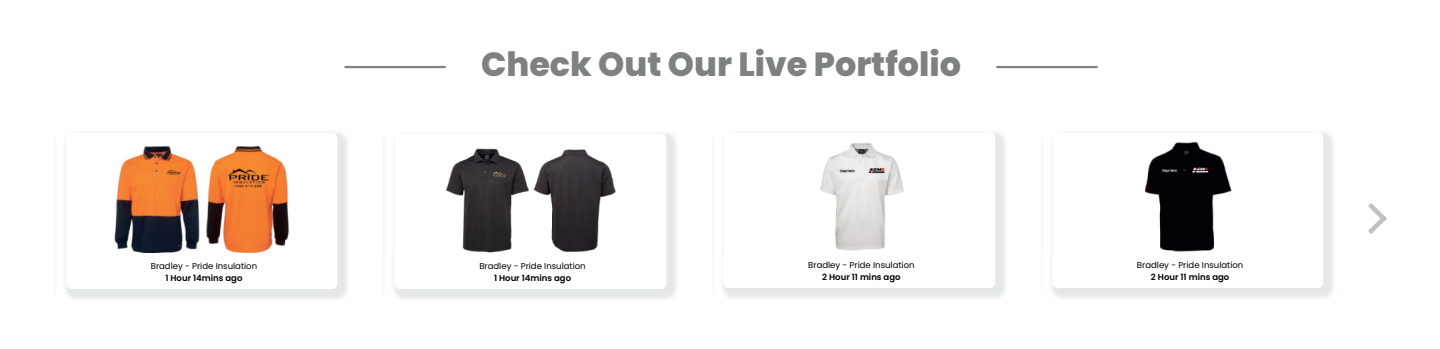
<style>
.page{position:relative;width:1440px;height:349px;background:#fff}
.page>*{position:absolute;margin:0;border:0;box-sizing:border-box;transform-origin:0 0}
.t1{font:800 33.38px "Poppins";color:#7e8182}
.t2{font:8.55px "Poppins";color:#000001}
.t3{font:600 8.55px "Poppins";color:#000001}
</style>
<div class="page">
<img style="left:76px;top:132px;width:271px;height:121px">
<img style="left:66px;top:253px;width:281px;height:46px">
<img style="left:110px;top:135px;width:179px;height:118px">
<div style="left:100px;top:253px;width:198px;height:33px;background:#fff"></div>
<img style="left:394px;top:133px;width:282px;height:120px">
<img style="left:394px;top:253px;width:282px;height:46px">
<div style="left:415px;top:137px;width:210px;height:151px;background:#fff"></div>
<img style="left:446px;top:148px;width:170px;height:105px">
<img style="left:712px;top:132px;width:293px;height:120px">
<img style="left:723px;top:252px;width:282px;height:46px">
<div style="left:759px;top:136px;width:213px;height:141px;background:#fff"></div>
<img style="left:820px;top:143px;width:84px;height:108px">
<img style="left:1041px;top:132px;width:292px;height:120px">
<img style="left:1052px;top:252px;width:281px;height:46px">
<div style="left:1088px;top:136px;width:212px;height:141px;background:#fff"></div>
<img style="left:1145px;top:141px;width:87px;height:111px">
<svg style="left:1368px;top:203px;width:19px;height:31px"></svg>
<hr style="left:996px;top:66px;width:101px;height:2px;background:#7e8182">
<hr style="left:344px;top:66px;width:102px;height:2px;background:#7e8182">
<p class="t2" style="left:151px;top:261px;width:108px">Bradley - Pride Insulation</p>
<p class="t3" style="left:165px;top:273px;width:79px">1 Hour 14mins ago</p>
<h1 class="t1" style="left:481px;top:45px;width:481px">Check Out Our Live Portfolio</h1>
<p class="t2" style="left:479px;top:261px;width:108px">Bradley - Pride Insulation</p>
<p class="t3" style="left:494px;top:273px;width:79px">1 Hour 14mins ago</p>
<p class="t2" style="left:808px;top:260px;width:108px">Bradley - Pride Insulation</p>
<p class="t3" style="left:822px;top:272px;width:80px">2 Hour 11 mins ago</p>
<p class="t2" style="left:1136px;top:260px;width:108px">Bradley - Pride Insulation</p>
<p class="t3" style="left:1150px;top:272px;width:80px">2 Hour 11 mins ago</p>
</div>
